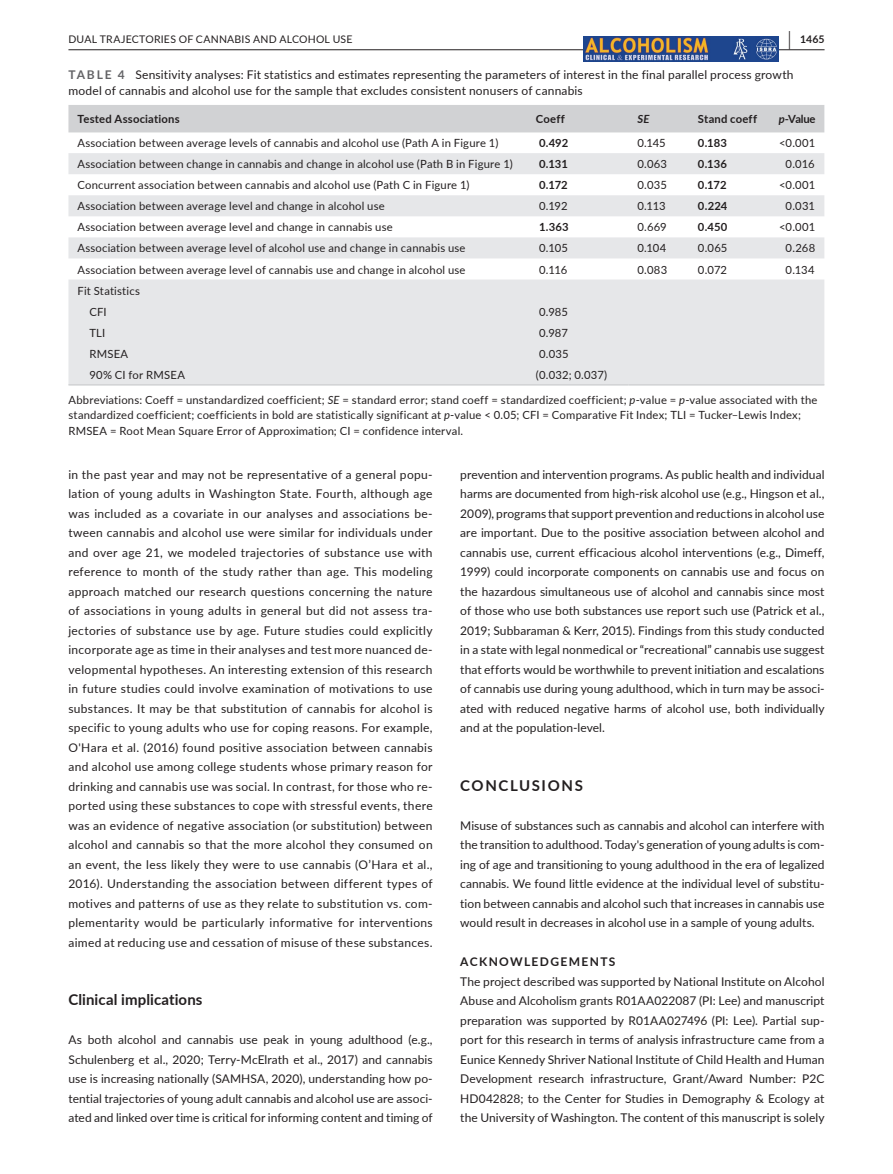
<style>
.page{position:relative;width:893px;height:1174px;background:#fff}
.page>*{position:absolute;margin:0;border:0;box-sizing:border-box;transform-origin:0 0}
.t1{font:700 15px "Lato";letter-spacing:.01em;color:#231f20}
.t2{font:700 15px "Lato";letter-spacing:.11em;color:#231f20}
.t3{font:12px/19.5px "Lato";letter-spacing:.01em;color:#231f20;text-align:justify}
.t4{font:700 12px "Lato";letter-spacing:.115em;color:#231f20}
.t5{font:11.25px/15.8px "Lato";letter-spacing:.015em;color:#231f20}
.t6{font:700 11.25px "Lato";letter-spacing:.015em;color:#231f20}
.t7{font:italic 700 11.25px "Lato";color:#231f20}
.t8{font:10.5px "Lato";letter-spacing:.02em;color:#231f20}
.t9{font:700 10.5px "Lato";color:#231f20}
.s1{font-size:19.5px}
.s2{font-weight:700;color:#636366}
.s3{font-style:italic}
</style>
<div class="page">
<hr style="left:68px;top:49px;width:756px;height:1px;background:#231f20">
<img style="left:583px;top:36px;width:196px;height:26px">
<div style="left:68px;top:105px;width:756px;height:27px;background:#d1d2d4"></div>
<svg style="left:68px;top:153px;width:756px;height:231px;fill:#e6e7e9"></svg>
<hr style="left:68px;top:384px;width:459px;height:1px;background:#d1d2d4">
<hr style="left:527px;top:384px;width:101px;height:1px;background:#d1d2d4">
<hr style="left:628px;top:384px;width:61px;height:1px;background:#d1d2d4">
<hr style="left:689px;top:384px;width:81px;height:1px;background:#d1d2d4">
<hr style="left:770px;top:384px;width:54px;height:1px;background:#d1d2d4">
<p class="t8" style="left:68px;top:31px;width:286px">DUAL TRAJECTORIES OF CANNABIS AND ALCOHOL USE</p>
<p class="t9" style="left:789px;top:31px;width:37px"><span class="s1">|</span> 1465</p>
<p class="t3" style="left:68px;top:66px;width:727px;line-height:16.5px"><span class="s2">TABLE 4</span> Sensitivity analyses: Fit statistics and estimates representing the parameters of interest in the final parallel process growth model of cannabis and alcohol use for the sample that excludes consistent nonusers of cannabis</p>
<p class="t6" style="left:77px;top:111px;width:104px">Tested Associations</p>
<p class="t6" style="left:536px;top:111px;width:30px">Coeff</p>
<p class="t7" style="left:637px;top:111px;width:14px">SE</p>
<p class="t6" style="left:698px;top:111px;width:61px">Stand coeff</p>
<p class="t6" style="left:779px;top:111px;width:38px"><span class="s3">p</span>-Value</p>
<p class="t5" style="left:77px;top:135px;width:422px">Association between average levels of cannabis and alcohol use (Path A in Figure 1)</p>
<p class="t6" style="left:539px;top:135px;width:31px">0.492</p>
<p class="t5" style="left:637px;top:135px;width:30px">0.145</p>
<p class="t6" style="left:698px;top:135px;width:31px">0.183</p>
<p class="t5" style="left:779px;top:135px;width:38px">&lt;0.001</p>
<p class="t5" style="left:77px;top:156px;width:437px">Association between change in cannabis and change in alcohol use (Path B in Figure 1)</p>
<p class="t6" style="left:539px;top:156px;width:30px">0.131</p>
<p class="t5" style="left:637px;top:156px;width:31px">0.063</p>
<p class="t6" style="left:698px;top:156px;width:30px">0.136</p>
<p class="t5" style="left:786px;top:156px;width:31px">0.016</p>
<p class="t5" style="left:77px;top:177px;width:394px">Concurrent association between cannabis and alcohol use (Path C in Figure 1)</p>
<p class="t6" style="left:539px;top:177px;width:30px">0.172</p>
<p class="t5" style="left:637px;top:177px;width:31px">0.035</p>
<p class="t6" style="left:698px;top:177px;width:30px">0.172</p>
<p class="t5" style="left:779px;top:177px;width:38px">&lt;0.001</p>
<p class="t5" style="left:77px;top:198px;width:309px">Association between average level and change in alcohol use</p>
<p class="t5" style="left:539px;top:198px;width:30px">0.192</p>
<p class="t5" style="left:637px;top:198px;width:30px">0.113</p>
<p class="t6" style="left:698px;top:198px;width:31px">0.224</p>
<p class="t5" style="left:786px;top:198px;width:31px">0.031</p>
<p class="t5" style="left:77px;top:219px;width:317px">Association between average level and change in cannabis use</p>
<p class="t6" style="left:539px;top:219px;width:31px">1.363</p>
<p class="t5" style="left:637px;top:219px;width:31px">0.669</p>
<p class="t6" style="left:698px;top:219px;width:31px">0.450</p>
<p class="t5" style="left:779px;top:219px;width:38px">&lt;0.001</p>
<p class="t5" style="left:77px;top:240px;width:390px">Association between average level of alcohol use and change in cannabis use</p>
<p class="t5" style="left:539px;top:240px;width:30px">0.105</p>
<p class="t5" style="left:637px;top:240px;width:31px">0.104</p>
<p class="t5" style="left:698px;top:240px;width:31px">0.065</p>
<p class="t5" style="left:786px;top:240px;width:31px">0.268</p>
<p class="t5" style="left:77px;top:261px;width:390px">Association between average level of cannabis use and change in alcohol use</p>
<p class="t5" style="left:539px;top:261px;width:30px">0.116</p>
<p class="t5" style="left:637px;top:261px;width:31px">0.083</p>
<p class="t5" style="left:698px;top:261px;width:31px">0.072</p>
<p class="t5" style="left:786px;top:261px;width:31px">0.134</p>
<p class="t5" style="left:89px;top:279px;width:52px;line-height:21px;text-indent:-12px">Fit Statistics<br>CFI</p>
<p class="t5" style="left:539px;top:303px;width:30px">0.985</p>
<p class="t5" style="left:89px;top:324px;width:17px">TLI</p>
<p class="t5" style="left:539px;top:324px;width:30px">0.987</p>
<p class="t5" style="left:89px;top:345px;width:40px">RMSEA</p>
<p class="t5" style="left:539px;top:345px;width:31px">0.035</p>
<p class="t5" style="left:89px;top:366px;width:97px">90% CI for RMSEA</p>
<p class="t5" style="left:536px;top:366px;width:73px">(0.032; 0.037)</p>
<p class="t5" style="left:68px;top:391px;width:750px">Abbreviations: Coeff = unstandardized coefficient; <span class="s3">SE</span> = standard error; stand coeff = standardized coefficient; <span class="s3">p</span>-value = <span class="s3">p</span>-value associated with the standardized coefficient; coefficients in bold are statistically significant at <span class="s3">p</span>-value &lt; 0.05; CFI = Comparative Fit Index; TLI = Tucker–Lewis Index;<br>RMSEA = Root Mean Square Error of Approximation; CI = confidence interval.</p>
<p class="t3" style="left:68px;top:464px;width:366px">in the past year and may not be representative of a general popu&shy;lation of young adults in Washington State. Fourth, although age was included as a covariate in our analyses and associations be&shy;tween cannabis and alcohol use were similar for individuals under and over age 21, we modeled trajectories of substance use with reference to month of the study rather than age. This modeling approach matched our research questions concerning the nature of associations in young adults in general but did not assess tra&shy;jectories of substance use by age. Future studies could explicitly incorporate age as time in their analyses and test more nuanced de&shy;velopmental hypotheses. An interesting extension of this research in future studies could involve examination of motivations to use substances. It may be that substitution of cannabis for alcohol is specific to young adults who use for coping reasons. For example, O'Hara et al. (2016) found positive association between cannabis and alcohol use among college students whose primary reason for drinking and cannabis use was social. In contrast, for those who re&shy;ported using these substances to cope with stressful events, there was an evidence of negative association (or substitution) between alcohol and cannabis so that the more alcohol they consumed on an event, the less likely they were to use cannabis (O’Hara et al., 2016). Understanding the association between different types of motives and patterns of use as they relate to substitution vs. com&shy;plementarity would be particularly informative for interventions aimed at reducing use and cessation of misuse of these substances.</p>
<p class="t1" style="left:68px;top:989px;width:136px">Clinical implications</p>
<p class="t3" style="left:68px;top:1029px;width:366px">As both alcohol and cannabis use peak in young adulthood (e.g., Schulenberg et al., 2020; Terry-McElrath et al., 2017) and cannabis use is increasing nationally (SAMHSA, 2020), understanding how po&shy;tential trajectories of young adult cannabis and alcohol use are associ&shy;ated and linked over time is critical for informing content and timing of</p>
<p class="t3" style="left:460px;top:464px;width:366px">prevention and intervention programs. As public health and individual harms are documented from high-risk alcohol use (e.g., Hingson et al., 2009), programs that support prevention and reductions in alcohol use are important. Due to the positive association between alcohol and cannabis use, current efficacious alcohol interventions (e.g., Dimeff, 1999) could incorporate components on cannabis use and focus on the hazardous simultaneous use of alcohol and cannabis since most of those who use both substances use report such use (Patrick et al., 2019; Subbaraman &amp; Kerr, 2015). Findings from this study conducted in a state with legal nonmedical or “recreational” cannabis use suggest that efforts would be worthwhile to prevent initiation and escalations of cannabis use during young adulthood, which in turn may be associ&shy;ated with reduced negative harms of alcohol use, both individually and at the population-level.</p>
<p class="t2" style="left:460px;top:774px;width:124px">CONCLUSIONS</p>
<p class="t3" style="left:460px;top:815px;width:366px">Misuse of substances such as cannabis and alcohol can interfere with the transition to adulthood. Today's generation of young adults is com&shy;ing of age and transitioning to young adulthood in the era of legalized cannabis. We found little evidence at the individual level of substitu&shy;tion between cannabis and alcohol such that increases in cannabis use would result in decreases in alcohol use in a sample of young adults.</p>
<p class="t4" style="left:460px;top:953px;width:157px">ACKNOWLEDGEMENTS</p>
<p class="t3" style="left:460px;top:971px;width:366px">The project described was supported by National Institute on Alcohol Abuse and Alcoholism grants R01AA022087 (PI: Lee) and manuscript preparation was supported by R01AA027496 (PI: Lee). Partial sup&shy;port for this research in terms of analysis infrastructure came from a Eunice Kennedy Shriver National Institute of Child Health and Human Development research infrastructure, Grant/Award Number: P2C HD042828; to the Center for Studies in Demography &amp; Ecology at the University of Washington. The content of this manuscript is solely</p>
</div>
